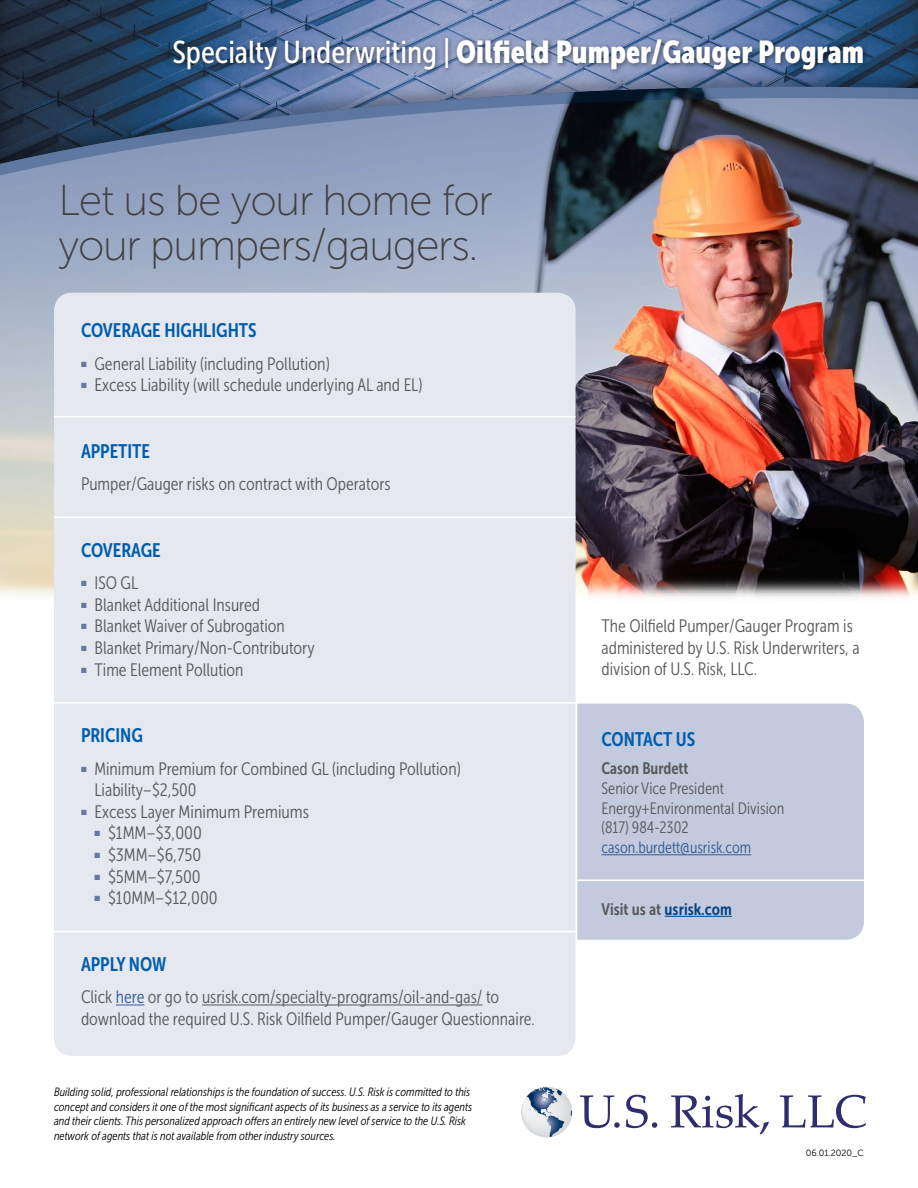
<style>
.page{position:relative;width:918px;height:1188px;background:#fff}
.page>*{position:absolute;margin:0;border:0;box-sizing:border-box;transform-origin:0 0}
.t1{font:43.35px/45px "Museo Sans 100";letter-spacing:-.03em;color:#414042}
.t2{font:31.5px "Museo Sans Cond 900";color:#fff}
.t3{font:19.5px "Museo Sans Cond 700";color:#005dac}
.t4{font:18px/21.6px "Museo Sans Cond 300";color:#58595b}
.t5{font:16.5px/19.8px "Museo Sans Cond 300";color:#58595b}
.t6{font:16.5px "Museo Sans Cond 300";color:#305b95;scale:.96 1}
.t7{font:16.5px "Museo Sans Cond 700";color:#004483}
.t8{font:16.5px "Museo Sans Cond 700";color:#58595b}
.t9{font:italic 12px/14.4px "Museo Sans Cond 300";color:#000}
.t10{font:9px "Museo Sans 300";color:#000}
.s1{font-family:"Museo Sans Cond 500"}
.s2{color:#305b95}
.s3{color:#58595b}
</style>
<div class="page">
<img style="left:0;top:182px;width:918px;height:416px">
<div style="left:577px;top:704px;width:287px;height:236px;background:#c4cadd"></div>
<div style="left:0;top:0;width:918px;height:182px;background:#000;opacity:.3"></div>
<div style="left:170px;top:35px;width:699px;height:41px;background:#000;opacity:.48"></div>
<svg style="left:580px;top:1095px;width:40px;height:33px"></svg>
<svg style="left:626px;top:1095px;width:31px;height:33px"></svg>
<svg style="left:671px;top:1094px;width:98px;height:40px"></svg>
<svg style="left:780px;top:1095px;width:86px;height:33px"></svg>
<svg style="left:521px;top:1087px;width:51px;height:50px;background:#bbc3cf"></svg>
<svg style="left:546px;top:1111px;width:7px;height:3px"></svg>
<svg style="left:529px;top:1087px;width:33px;height:15px"></svg>
<hr style="left:576px;top:880px;width:304px;height:1px;background:#fff">
<hr style="left:665px;top:916px;width:67px;height:1px;background:#004483">
<div style="left:54px;top:293px;width:522px;height:763px;background:#e6e8f0;border-radius:18px"></div>
<svg style="left:116px;top:1005px;width:28px;height:1px"></svg>
<hr style="left:202px;top:1005px;width:281px;height:1px;background:#58595b">
<hr style="left:54px;top:931px;width:522px;height:1px;background:#fff">
<hr style="left:54px;top:702px;width:522px;height:2px;background:#fff">
<hr style="left:54px;top:517px;width:522px;height:1px;background:#fff">
<hr style="left:54px;top:416px;width:522px;height:1px;background:#fff">
<hr style="left:602px;top:854px;width:149px;height:1px;background:#305b95">
<h2 class="t2" style="left:172px;top:34px;width:693px"><span class="s1">Specialty Underwriting |</span> Oilfield Pumper/Gauger Program</h2>
<h1 class="t1" style="left:59px;top:178px;width:436px">Let us be your home for your pumpers/gaugers.</h1>
<p class="t3" style="left:81px;top:320px;width:177px">COVERAGE HIGHLIGHTS</p>
<p class="t4" style="left:81px;top:353px;width:250px"><sup>■</sup> General Liability (including Pollution)</p>
<p class="t4" style="left:81px;top:374px;width:343px"><sup>■</sup> Excess Liability (will schedule underlying AL and EL)</p>
<p class="t3" style="left:81px;top:440px;width:71px">APPETITE</p>
<p class="t4" style="left:81px;top:473px;width:311px">Pumper/Gauger risks on contract with Operators</p>
<p class="t3" style="left:81px;top:539px;width:81px">COVERAGE</p>
<p class="t4" style="left:81px;top:572px;width:59px"><sup>■</sup> ISO GL</p>
<p class="t4" style="left:81px;top:594px;width:181px"><sup>■</sup> Blanket Additional Insured</p>
<p class="t4" style="left:81px;top:616px;width:205px"><sup>■</sup> Blanket Waiver of Subrogation</p>
<p class="t4" style="left:81px;top:637px;width:235px"><sup>■</sup> Blanket Primary/Non-Contributory</p>
<p class="t4" style="left:81px;top:659px;width:164px"><sup>■</sup> Time Element Pollution</p>
<p class="t3" style="left:81px;top:725px;width:63px">PRICING</p>
<p class="t4" style="left:94px;top:758px;width:368px;text-indent:-13px"><sup>■</sup> Minimum Premium for Combined GL (including Pollution)<br>Liability–$2,500</p>
<p class="t4" style="left:81px;top:801px;width:230px"><sup>■</sup> Excess Layer Minimum Premiums</p>
<p class="t4" style="left:95px;top:823px;width:109px"><sup>■</sup> $1MM–$3,000</p>
<p class="t4" style="left:95px;top:844px;width:108px"><sup>■</sup> $3MM–$6,750</p>
<p class="t4" style="left:95px;top:866px;width:108px"><sup>■</sup> $5MM–$7,500</p>
<p class="t4" style="left:95px;top:887px;width:125px"><sup>■</sup> $10MM–$12,000</p>
<p class="t3" style="left:81px;top:953px;width:87px">APPLY NOW</p>
<p class="t4" style="left:81px;top:986px;width:455px">Click <span class="s2">here</span> or go to usrisk.com/specialty-programs/oil-and-gas/ to download the required U.S. Risk Oilfield Pumper/Gauger Questionnaire.</p>
<p class="t9" style="left:54px;top:1085px;width:420px">Building solid, professional relationships is the foundation of success. U.S. Risk is committed to this concept and considers it one of the most significant aspects of its business as a service to its agents and their clients. This personalized approach offers an entirely new level of service to the U.S. Risk network of agents that is not available from other industry sources.</p>
<p class="t4" style="left:602px;top:615px;width:260px">The Oilfield Pumper/Gauger Program is administered by U.S. Risk Underwriters, a division of U.S. Risk, LLC.</p>
<p class="t3" style="left:602px;top:728px;width:95px">CONTACT US</p>
<p class="t8" style="left:602px;top:759px;width:89px">Cason Burdett</p>
<p class="t5" style="left:602px;top:778px;width:184px">Senior Vice President<br>Energy+Environmental Division (817) 984-2302</p>
<p class="t6" style="left:602px;top:839px;width:157px">cason.burdett@usrisk.com</p>
<p class="t7" style="left:602px;top:900px;width:132px"><span class="s3">Visit us at</span> usrisk.com</p>
<p class="t10" style="left:806px;top:1148px;width:60px">06.01.2020_C</p>
</div>
